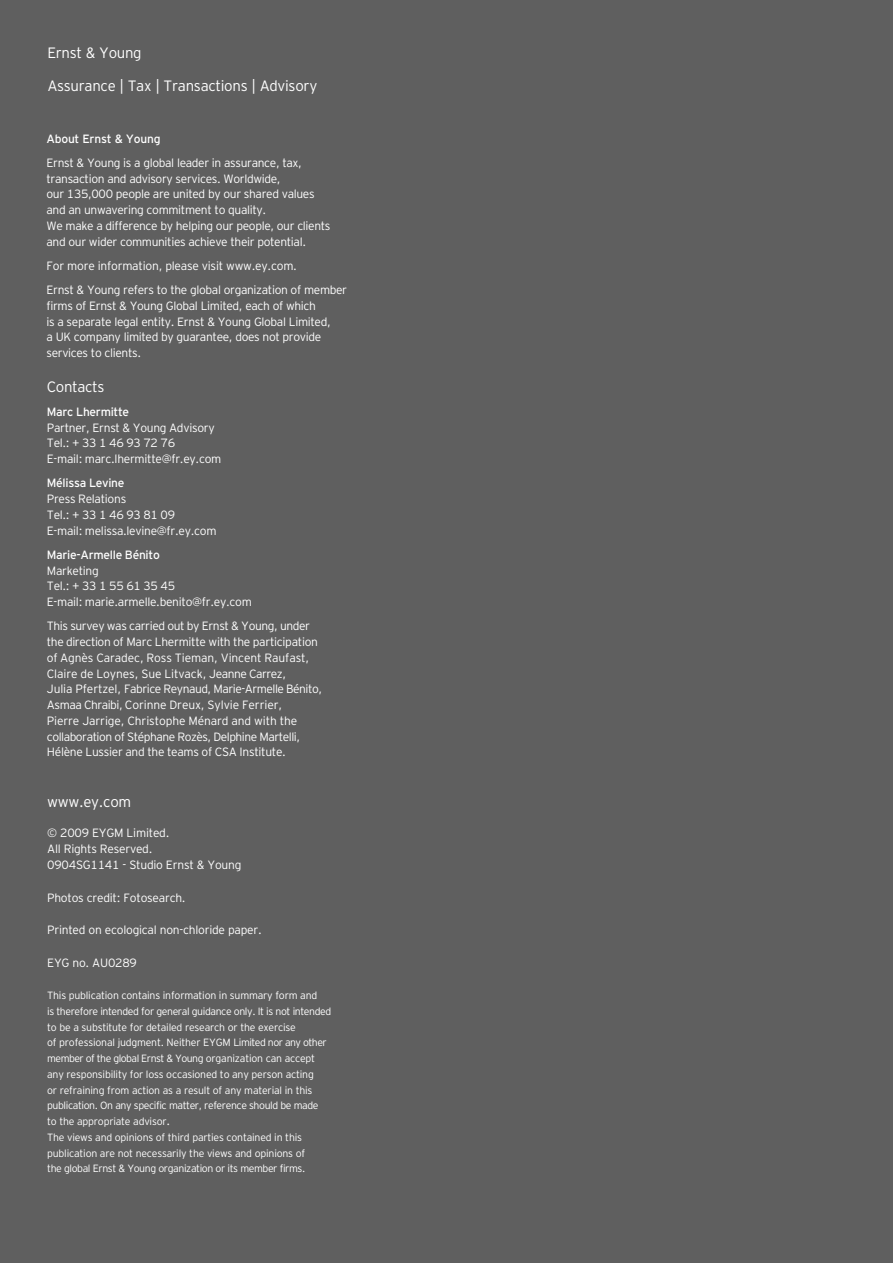
<style>
.page{position:relative;width:893px;height:1263px;background:#5f5f5f}
.page>*{position:absolute;margin:0;border:0;box-sizing:border-box;transform-origin:0 0}
.t1{font:300 15px/33px "EY Interstate";letter-spacing:-.02em;color:#fff}
.t2{font:300 12px/15.8px "EY Interstate";letter-spacing:-.03em;color:#fff}
.t3{font:12px "EY Interstate";letter-spacing:-.025em;color:#fff}
.t4{font:300 10.5px/15.8px "EY Interstate";letter-spacing:-.02em;color:#fff}
.s1{font-size:12px}
</style>
<div class="page">
<p class="t1" style="left:47px;top:36px;width:271px">Ernst &amp; Young<br>Assurance | Tax | Transactions | Advisory</p>
<p class="t3" style="left:47px;top:131px;width:116px">About Ernst &amp; Young</p>
<p class="t2" style="left:47px;top:155px;width:286px">Ernst &amp; Young is a global leader in assurance, tax, transaction and advisory services. Worldwide,<br>our 135,000 people are united by our shared values and an unwavering commitment to quality.<br>We make a difference by helping our people, our clients and our wider communities achieve their potential.</p>
<p class="t2" style="left:47px;top:254px;width:302px;line-height:24.3px">For more information, please visit www.ey.com.<br>Ernst &amp; Young refers to the global organization of member</p>
<p class="t2" style="left:47px;top:298px;width:286px">firms of Ernst &amp; Young Global Limited, each of which<br>is a separate legal entity. Ernst &amp; Young Global Limited, a UK company limited by guarantee, does not provide services to clients.</p>
<p class="t1" style="left:47px;top:370px;width:59px">Contacts</p>
<p class="t3" style="left:47px;top:405px;width:84px">Marc Lhermitte</p>
<p class="t2" style="left:47px;top:420px;width:176px">Partner, Ernst &amp; Young Advisory<br>Tel.: + 33 1 46 93 72 76<br>E-mail: marc.lhermitte@fr.ey.com</p>
<p class="t3" style="left:47px;top:476px;width:79px">Mélissa Levine</p>
<p class="t2" style="left:47px;top:491px;width:171px">Press Relations<br>Tel.: + 33 1 46 93 81 09<br>E-mail: melissa.levine@fr.ey.com</p>
<p class="t3" style="left:47px;top:548px;width:114px">Marie-Armelle Bénito</p>
<p class="t2" style="left:47px;top:563px;width:206px">Marketing<br>Tel.: + 33 1 55 61 35 45<br>E-mail: marie.armelle.benito@fr.ey.com</p>
<p class="t2" style="left:47px;top:618px;width:277px">This survey was carried out by Ernst &amp; Young, under the direction of Marc Lhermitte with the participation of Agnès Caradec, Ross Tieman, Vincent Raufast, Claire de Loynes, Sue Litvack, Jeanne Carrez,<br>Julia Pfertzel, Fabrice Reynaud, Marie-Armelle Bénito, Asmaa Chraibi, Corinne Dreux, Sylvie Ferrier,<br>Pierre Jarrige, Christophe Ménard and with the collaboration of Stéphane Rozès, Delphine Martelli, Hélène Lussier and the teams of CSA Institute.</p>
<p class="t1" style="left:47px;top:785px;width:86px">www.ey.com</p>
<p class="t2" style="left:47px;top:825px;width:196px">© 2009 EYGM Limited.<br>All Rights Reserved.<br>0904SG1141 - Studio Ernst &amp; Young</p>
<p class="t2" style="left:47px;top:889px;width:140px">Photos credit: Fotosearch.</p>
<p class="t2" style="left:47px;top:922px;width:216px">Printed on ecological non-chloride paper.</p>
<p class="t2" style="left:47px;top:954px;width:91px">EYG no. AU0289</p>
<p class="t4" style="left:47px;top:988px;width:286px">This publication contains information in summary form and<br>is therefore intended for general guidance only. It is not intended to be a substitute for detailed research or the exercise<br>of professional judgment. Neither EYGM Limited nor any other member of the global Ernst &amp; Young organization can accept any responsibility for loss occasioned to any person acting<br>or refraining from action as a result of any material in this publication. On any specific matter, reference should be made<br>to the appropriate advisor<span class="s1">.<br></span>The views and opinions of third parties contained in this publication are not necessarily the views and opinions of<br>the global Ernst &amp; Young organization or its member firms.</p>
</div>
